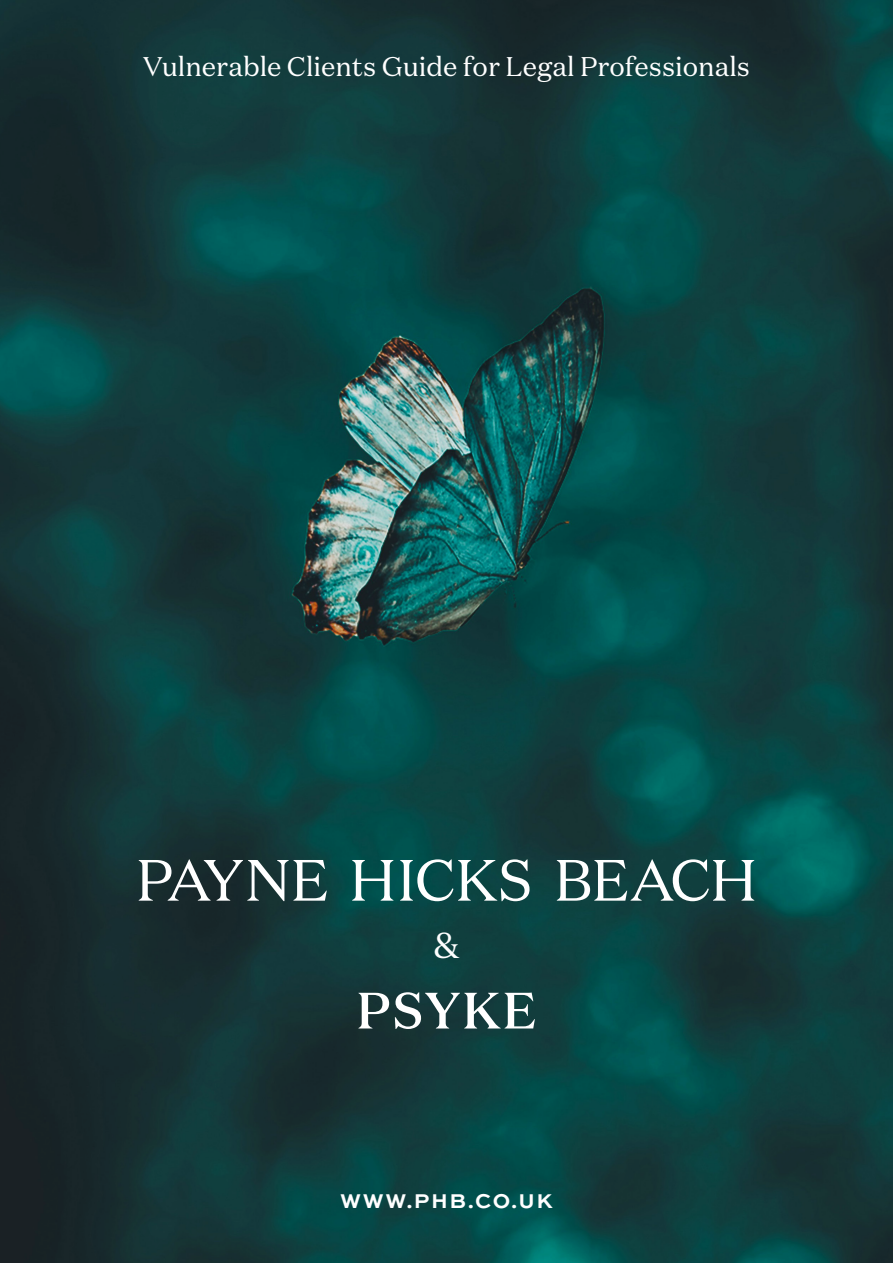
<style>
.page{position:relative;width:893px;height:1263px;background:#fff}
.page>*{position:absolute;margin:0;border:0;box-sizing:border-box;transform-origin:0 0}
.Body_copy{font:500 51px "Domaine Text";letter-spacing:.025em;color:#fff}
.Body_copy-2{font:36px "Domaine Text";color:#fff}
.Body_copy-3{font:27px "Domaine Text";color:#fff}
.t1{font:700 21px "Sweet Sans Pro";letter-spacing:.08em;color:#fff}
</style>
<div class="page">
<img style="left:0;top:0;width:893px;height:1263px">
<svg style="left:139px;top:859px;width:188px;height:42px"></svg>
<svg style="left:557px;top:859px;width:197px;height:42px"></svg>
<svg style="left:352px;top:860px;width:41px;height:41px"></svg>
<svg style="left:400px;top:859px;width:129px;height:42px"></svg>
<p class="Body_copy-3" style="left:143px;top:50px;width:609px">Vulnerable Clients Guide for Legal Professionals</p>
<p class="Body_copy-2" style="left:433px;top:922px;width:28px">&amp;</p>
<p class="Body_copy" style="left:356px;top:978px;width:182px">PSYKE</p>
<p class="t1" style="left:340px;top:1185px;width:214px">WWW.PHB.CO.UK</p>
</div>
